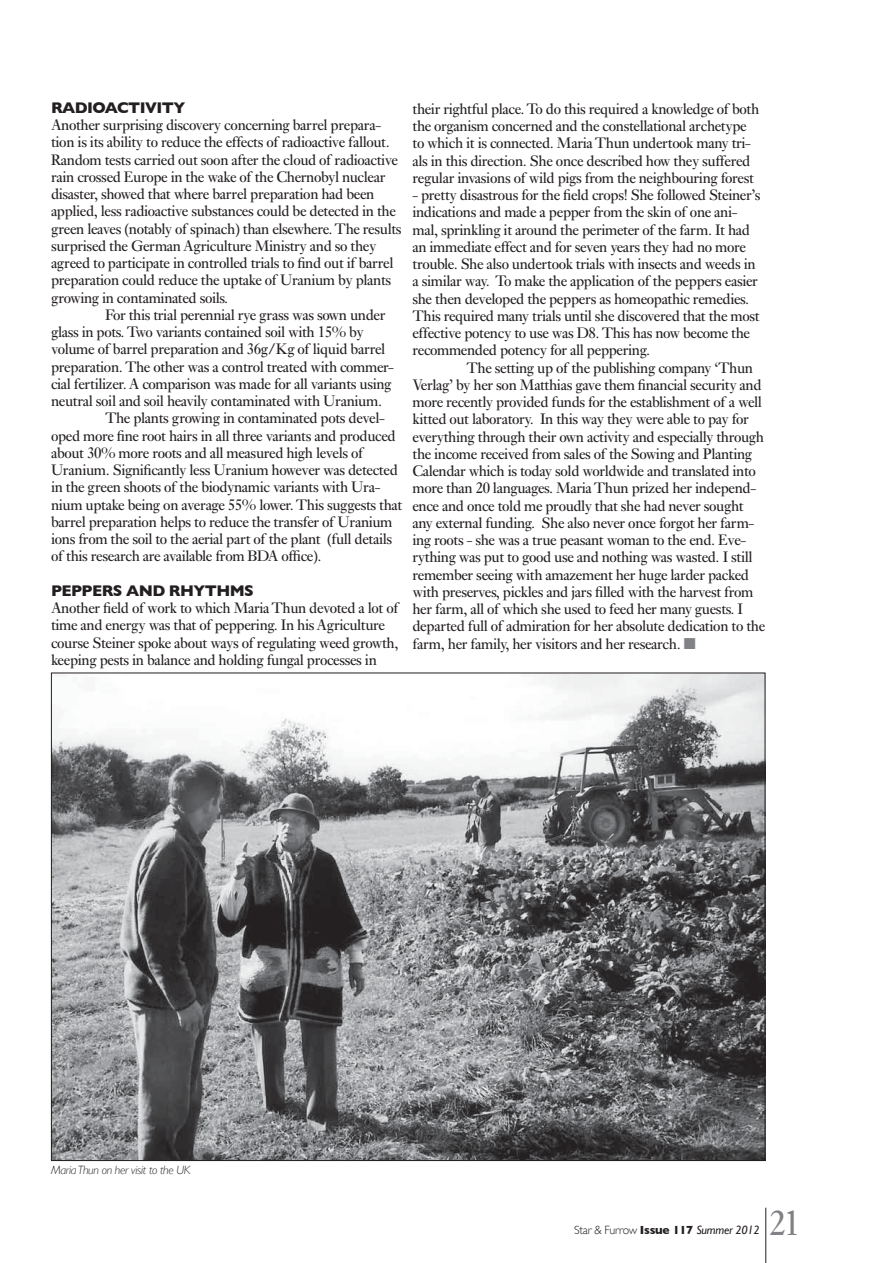
<style>
.page{position:relative;width:893px;height:1263px;background:#fff}
.page>*{position:absolute;margin:0;border:0;box-sizing:border-box;transform-origin:0 0}
.t1{font:36px "Ehrhardt";color:#808285}
.t2{font:15.75px/17.2px "Ehrhardt";letter-spacing:-.025em;color:#231f20}
.t3{font:700 15.75px "Gill Sans";letter-spacing:-.035em;color:#231f20}
.t4{font:300 12px "Gill Sans";letter-spacing:-.025em;color:#231f20}
.t5{font:italic 300 12px "Gill Sans";letter-spacing:-.025em;color:#231f20}
.s1{color:#808285}
.s2{font-weight:700}
.s3{font-weight:400;font-style:italic}
</style>
<div class="page">
<hr style="left:765px;top:1208px;width:1px;height:55px;background:#231f20">
<img style="left:53px;top:675px;width:710px;height:484px">
<p class="t3" style="left:51px;top:98px;width:136px">RADIOACTIVITY</p>
<p class="t2" style="left:51px;top:116px;width:352px">Another surprising discovery concerning barrel prepara&shy;tion is its ability to reduce the effects of radioactive fallout.<br>Random tests carried out soon after the cloud of radioactive rain crossed Europe in the wake of the Chernobyl nuclear disaster, showed that where barrel preparation had been applied, less radioactive substances could be detected in the green leaves (notably of spinach) than elsewhere. The results surprised the German Agriculture Ministry and so they agreed to participate in controlled trials to find out if barrel preparation could reduce the uptake of Uranium by plants growing in contaminated soils.</p>
<p class="t2" style="left:105px;top:306px;width:282px">For this trial perennial rye grass was sown under</p>
<p class="t2" style="left:51px;top:323px;width:314px">glass in pots. Two variants contained soil with 15% by</p>
<p class="t2" style="left:51px;top:340px;width:336px">volume of barrel preparation and 36g/Kg of liquid barrel</p>
<p class="t2" style="left:51px;top:358px;width:344px">preparation. The other was a control treated with commer-</p>
<p class="t2" style="left:51px;top:375px;width:342px">cial fertilizer. A comparison was made for all variants using</p>
<p class="t2" style="left:51px;top:392px;width:333px">neutral soil and soil heavily contaminated with Uranium.</p>
<p class="t2" style="left:105px;top:409px;width:281px">The plants growing in contaminated pots devel-</p>
<p class="t2" style="left:51px;top:427px;width:346px">oped more fine root hairs in all three variants and produced</p>
<p class="t2" style="left:51px;top:444px;width:313px">about 30% more roots and all measured high levels of</p>
<p class="t2" style="left:51px;top:461px;width:348px">Uranium. Significantly less Uranium however was detected</p>
<p class="t2" style="left:51px;top:478px;width:331px">in the green shoots of the biodynamic variants with Ura-</p>
<p class="t2" style="left:51px;top:496px;width:353px">nium uptake being on average 55% lower. This suggests that</p>
<p class="t2" style="left:51px;top:513px;width:343px">barrel preparation helps to reduce the transfer of Uranium</p>
<p class="t2" style="left:51px;top:530px;width:343px">ions from the soil to the aerial part of the plant (full details</p>
<p class="t2" style="left:51px;top:547px;width:272px">of this research are available from BDA office).</p>
<p class="t3" style="left:51px;top:581px;width:204px">PEPPERS AND RHYTHMS</p>
<p class="t2" style="left:51px;top:599px;width:349px">Another field of work to which Maria Thun devoted a lot of time and energy was that of peppering. In his Agriculture course Steiner spoke about ways of regulating weed growth, keeping pests in balance and holding fungal processes in</p>
<p class="t2" style="left:412px;top:100px;width:348px">their rightful place. To do this required a knowledge of both the organism concerned and the constellational archetype to which it is connected. Maria Thun undertook many tri&shy;als in this direction. She once described how they suffered regular invasions of wild pigs from the neighbouring forest</p>
<p class="t2" style="left:412px;top:186px;width:349px">- pretty disastrous for the field crops! She followed Steiner’s indications and made a pepper from the skin of one ani&shy;mal, sprinkling it around the perimeter of the farm. It had an immediate effect and for seven years they had no more trouble. She also undertook trials with insects and weeds in a similar way. To make the application of the peppers easier she then developed the peppers as homeopathic remedies.<br>This required many trials until she discovered that the most effective potency to use was D8. This has now become the recommended potency for all peppering.</p>
<p class="t2" style="left:412px;top:359px;width:354px;text-indent:54px">The setting up of the publishing company ‘Thun Verlag’ by her son Matthias gave them financial security and more recently provided funds for the establishment of a well kitted out laboratory. In this way they were able to pay for everything through their own activity and especially through the income received from sales of the Sowing and Planting Calendar which is today sold worldwide and translated into more than 20 languages. Maria Thun prized her independ&shy;ence and once told me proudly that she had never sought any external funding. She also never once forgot her farm&shy;ing roots - she was a true peasant woman to the end. Eve&shy;rything was put to good use and nothing was wasted. I still remember seeing with amazement her huge larder packed with preserves, pickles and jars filled with the harvest from her farm, all of which she used to feed her many guests. I departed full of admiration for her absolute dedication to the farm, her family, her visitors and her research. <span class="s1">■</span></p>
<p class="t5" style="left:51px;top:1163px;width:141px">Maria Thun on her visit to the UK</p>
<p class="t4" style="left:574px;top:1223px;width:187px">Star &amp; Furrow <span class="s2">I SSUE 117</span> <span class="s3">Summer 2012</span></p>
<h1 class="t1" style="left:769px;top:1201px;width:33px">21</h1>
</div>
